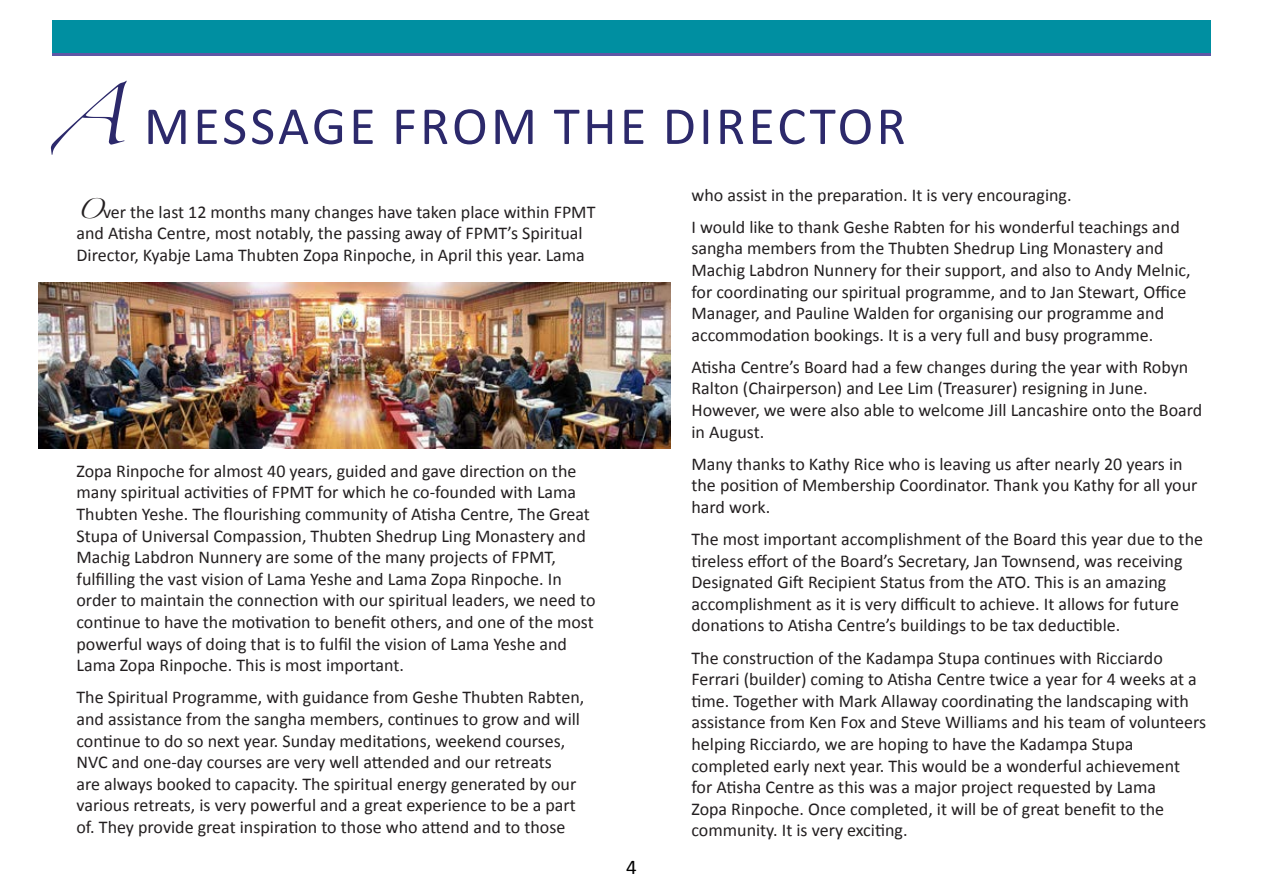
<style>
.page{position:relative;width:1263px;height:893px;background:#fff}
.page>*{position:absolute;margin:0;border:0;box-sizing:border-box;transform-origin:0 0}
.Page_Heading{font:54px "Calibri";letter-spacing:.06em;color:#2c296b}
.t1{font:21px "Calibri";color:#000}
.t2{font:18px/21.6px "Calibri";color:#231f20}
.s1{font-family:"Zapfino"}
</style>
<div class="page">
<svg style="left:52px;top:52px;width:1158px;height:4px;background:#4765a4"></svg>
<div style="left:52px;top:20px;width:1158px;height:32px;background:#008fa1"></div>
<img style="left:39px;top:282px;width:631px;height:166px">
<p class="Page_Heading" style="left:52px;top:92px;width:855px"><span class="s1">A</span> MESSAGE FROM THE DIRECTOR</p>
<p class="t2" style="left:76px;top:201px;width:520px"><span class="s1">O</span>ver the last 12 months many changes have taken place within FPMT and Atisha Centre, most notably, the passing away of FPMT’s Spiritual<br>Director, Kyabje Lama Thubten Zopa Rinpoche, in April this year. Lama</p>
<p class="t2" style="left:76px;top:460px;width:520px">Zopa Rinpoche for almost 40 years, guided and gave direction on the many spiritual activities of FPMT for which he co-founded with Lama Thubten Yeshe. The flourishing community of Atisha Centre, The Great Stupa of Universal Compassion, Thubten Shedrup Ling Monastery and Machig Labdron Nunnery are some of the many projects of FPMT, fulfilling the vast vision of Lama Yeshe and Lama Zopa Rinpoche. In order to maintain the connection with our spiritual leaders, we need to continue to have the motivation to benefit others, and one of the most powerful ways of doing that is to fulfil the vision of Lama Yeshe and Lama Zopa Rinpoche. This is most important.</p>
<p class="t2" style="left:76px;top:687px;width:509px">The Spiritual Programme, with guidance from Geshe Thubten Rabten, and assistance from the sangha members, continues to grow and will continue to do so next year. Sunday meditations, weekend courses, NVC and one-day courses are very well attended and our retreats<br>are always booked to capacity. The spiritual energy generated by our various retreats, is very powerful and a great experience to be a part of. They provide great inspiration to those who attend and to those</p>
<p class="t1" style="left:626px;top:854px;width:12px">4</p>
<p class="t2" style="left:691px;top:184px;width:382px">who assist in the preparation. It is very encouraging.</p>
<p class="t2" style="left:691px;top:216px;width:501px">I would like to thank Geshe Rabten for his wonderful teachings and sangha members from the Thubten Shedrup Ling Monastery and Machig Labdron Nunnery for their support, and also to Andy Melnic, for coordinating our spiritual programme, and to Jan Stewart, Office Manager, and Pauline Walden for organising our programme and accommodation bookings. It is a very full and busy programme.</p>
<p class="t2" style="left:691px;top:356px;width:512px">Atisha Centre’s Board had a few changes during the year with Robyn Ralton (Chairperson) and Lee Lim (Treasurer) resigning in June.<br>However, we were also able to welcome Jill Lancashire onto the Board in August.</p>
<p class="t2" style="left:691px;top:453px;width:507px">Many thanks to Kathy Rice who is leaving us after nearly 20 years in the position of Membership Coordinator. Thank you Kathy for all your hard work.</p>
<p class="t2" style="left:691px;top:528px;width:513px">The most important accomplishment of the Board this year due to the tireless effort of the Board’s Secretary, Jan Townsend, was receiving Designated Gift Recipient Status from the ATO. This is an amazing accomplishment as it is very difficult to achieve. It allows for future donations to Atisha Centre’s buildings to be tax deductible.</p>
<p class="t2" style="left:691px;top:647px;width:516px">The construction of the Kadampa Stupa continues with Ricciardo Ferrari (builder) coming to Atisha Centre twice a year for 4 weeks at a time. Together with Mark Allaway coordinating the landscaping with assistance from Ken Fox and Steve Williams and his team of volunteers helping Ricciardo, we are hoping to have the Kadampa Stupa completed early next year. This would be a wonderful achievement<br>for Atisha Centre as this was a major project requested by Lama<br>Zopa Rinpoche. Once completed, it will be of great benefit to the community. It is very exciting.</p>
</div>
